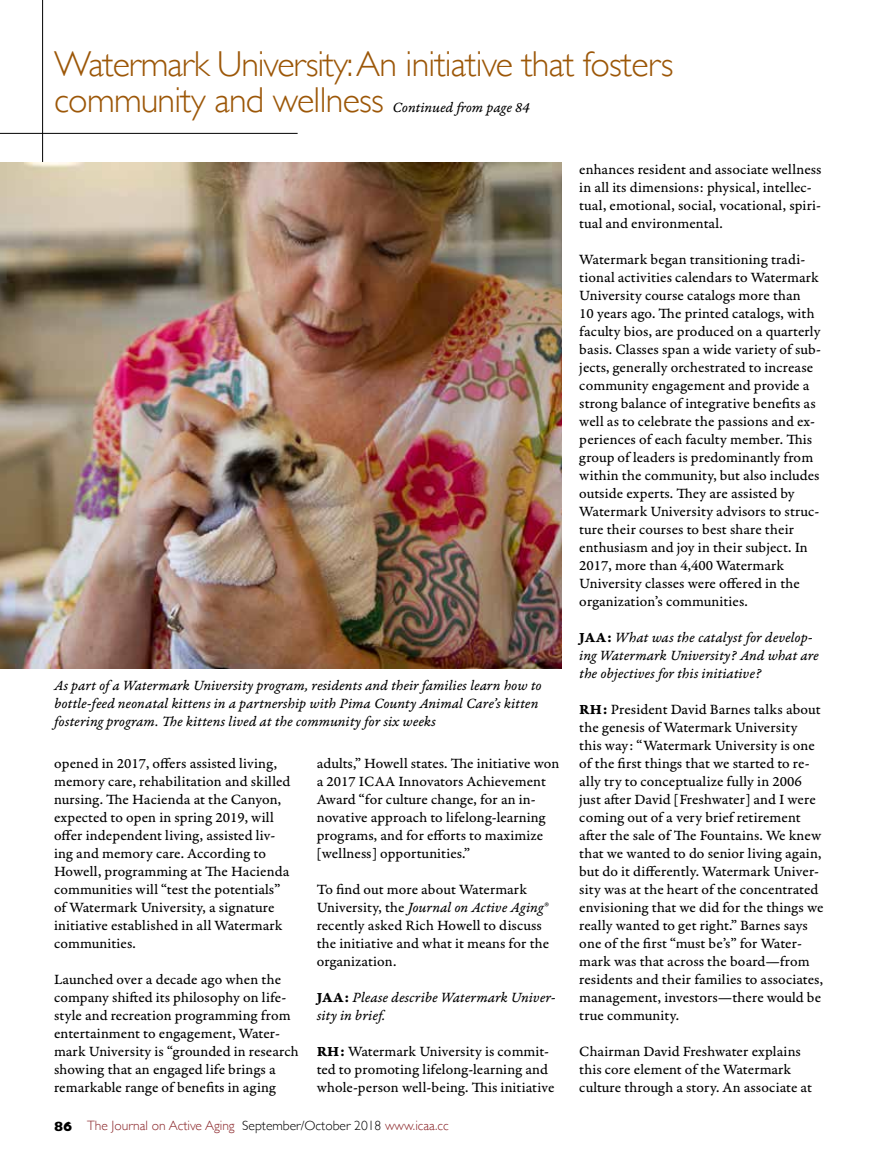
<style>
.page{position:relative;width:878px;height:1161px;background:#fff}
.page>*{position:absolute;margin:0;border:0;box-sizing:border-box;transform-origin:0 0}
.t1{font:300 36px/36px "Gill Sans";letter-spacing:-.02em;color:#9c5708}
.t2{font:15px/18px "Garamond Premr Pro Capt";color:#000}
.t3{font:15px/18px "Garamond Premr Pro It Capt";color:#000}
.t4{font:300 13.5px "Gill Sans";color:#8a2529}
.s1{font-family:"Garamond Premr Pro Capt"}
.s2{font-family:"Garamond Premr Pro Bd Capt"}
.s3{font-weight:800;color:#000}
.s4{color:#000}
</style>
<div class="page">
<hr style="left:0;top:133px;width:297px;height:1px;background:#000">
<hr style="left:42px;top:0;width:1px;height:163px;background:#000">
<img style="left:0;top:163px;width:561px;height:505px">
<h1 class="t1" style="left:54px;top:45px;width:621px">Watermark University:An initiative that fosters community and wellness</h1>
<p class="t3" style="left:392px;top:99px;width:138px">Continued from page 84</p>
<p class="t3" style="left:54px;top:677px;width:489px">As part of a Watermark University program, residents and their families learn how to bottle-feed neonatal kittens in a partnership with Pima County Animal Care’s kitten fostering program. The kittens lived at the community for six weeks</p>
<p class="t2" style="left:54px;top:755px;width:238px">opened in 2017, offers assisted living, memory care, rehabilitation and skilled nursing. The Hacienda at the Canyon, expected to open in spring 2019, will offer independent living, assisted liv&shy;ing and memory care. According to Howell, programming at The Hacienda communities will “test the potentials” of Watermark University, a signature initiative established in all Watermark communities.</p>
<p class="t2" style="left:54px;top:971px;width:246px">Launched over a decade ago when the company shifted its philosophy on life&shy;style and recreation programming from entertainment to engagement, Water&shy;mark University is “grounded in research showing that an engaged life brings a remarkable range of benefits in aging</p>
<p class="t2" style="left:317px;top:755px;width:244px">adults,” Howell states. The initiative won a 2017 ICAA Innovators Achievement Award “for culture change, for an in&shy;novative approach to lifelong-learning programs, and for efforts to maximize [wellness] opportunities.”</p>
<p class="t2" style="left:317px;top:881px;width:212px">To find out more about Watermark</p>
<p class="t3" style="left:317px;top:899px;width:232px"><span class="s1">University, the</span> Journal on Active Aging®</p>
<p class="t2" style="left:317px;top:917px;width:234px">recently asked Rich Howell to discuss the initiative and what it means for the organization.</p>
<p class="t3" style="left:317px;top:989px;width:240px"><span class="s2">JAA:</span> Please describe Watermark Univer&shy;sity in brief.</p>
<p class="t2" style="left:317px;top:1043px;width:239px"><span class="s2">RH:</span> Watermark University is commit&shy;ted to promoting lifelong-learning and whole-person well-being. This initiative</p>
<p class="t4" style="left:54px;top:1115px;width:396px"><span class="s3">86</span> The Journal on Active Aging <span class="s4">September/October 2018</span> www.icaa.cc</p>
<p class="t2" style="left:579px;top:160px;width:244px">enhances resident and associate wellness in all its dimensions: physical, intellec&shy;tual, emotional, social, vocational, spiri&shy;tual and environmental.</p>
<p class="t2" style="left:579px;top:250px;width:243px">Watermark began transitioning tradi&shy;tional activities calendars to Watermark University course catalogs more than<br>10 years ago. The printed catalogs, with faculty bios, are produced on a quarterly basis. Classes span a wide variety of sub&shy;jects, generally orchestrated to increase community engagement and provide a strong balance of integrative benefits as well as to celebrate the passions and ex&shy;periences of each faculty member. This group of leaders is predominantly from within the community, but also includes outside experts. They are assisted by Watermark University advisors to struc&shy;ture their courses to best share their enthusiasm and joy in their subject. In 2017, more than 4,400 Watermark University classes were offered in the organization’s communities.</p>
<p class="t3" style="left:579px;top:629px;width:241px"><span class="s2">JAA:</span> What was the catalyst for develop&shy;ing Watermark University? And what are the objectives for this initiative?</p>
<p class="t2" style="left:579px;top:700px;width:246px"><span class="s2">RH:</span> President David Barnes talks about the genesis of Watermark University this way: “Watermark University is one of the first things that we started to re&shy;ally try to conceptualize fully in 2006 just after David [Freshwater] and I were coming out of a very brief retirement after the sale of The Fountains. We knew that we wanted to do senior living again, but do it differently. Watermark Univer&shy;sity was at the heart of the concentrated envisioning that we did for the things we really wanted to get right.” Barnes says one of the first “must be’s” for Water&shy;mark was that across the board—from residents and their families to associates, management, investors—there would be true community.</p>
<p class="t2" style="left:579px;top:1042px;width:234px">Chairman David Freshwater explains this core element of the Watermark culture through a story. An associate at</p>
</div>
